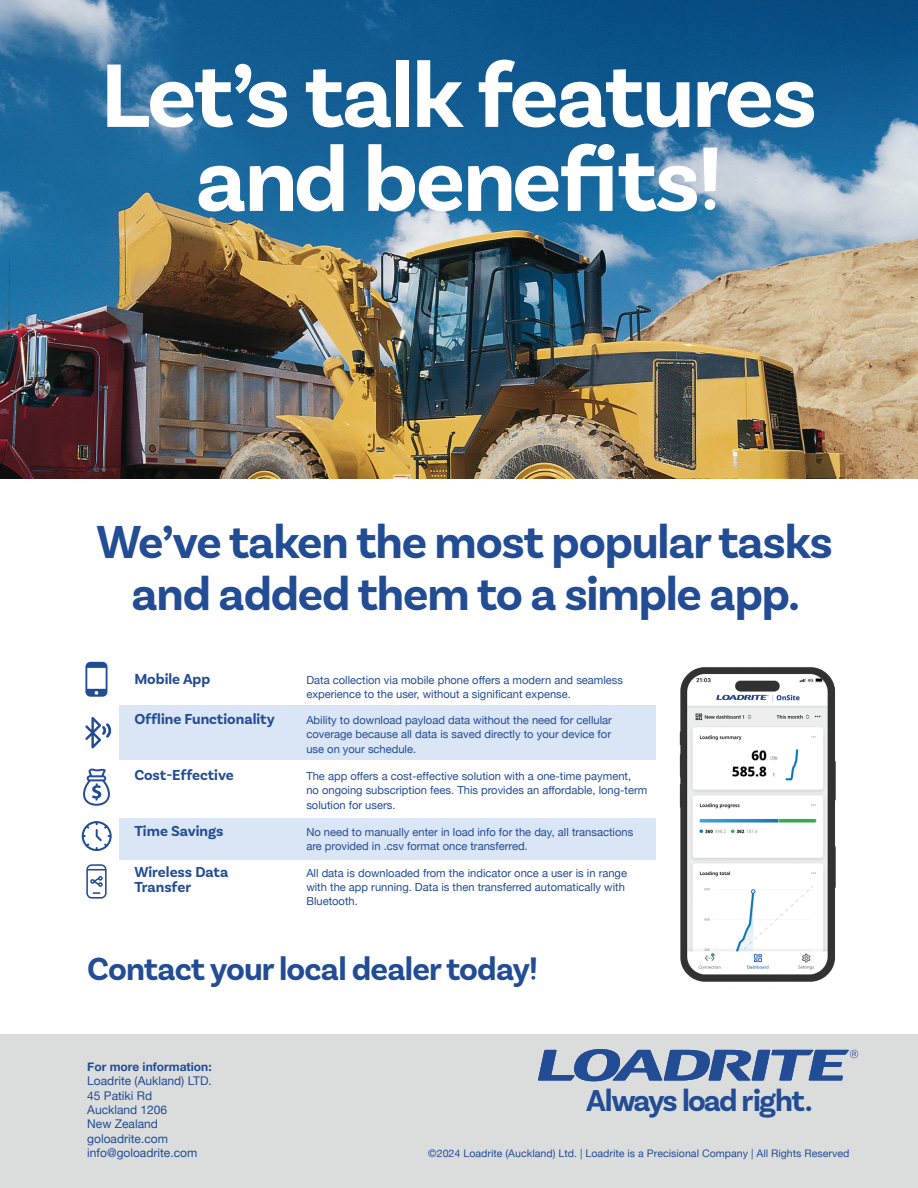
<style>
.page{position:relative;width:918px;height:1188px;background:#fff}
.page>*{position:absolute;margin:0;border:0;box-sizing:border-box;transform-origin:0 0}
.t1{font:700 94.5px/84px "Basic Sans";letter-spacing:-.025em;color:#fff;text-align:center}
.t2{font:700 48.6px/52.3px "Basic Sans";letter-spacing:-.025em;color:#224c94;text-align:center}
.t3{font:700 33.6px "Basic Sans";letter-spacing:-.025em;color:#224c94}
.t4{font:700 31.65px "Basic Sans";letter-spacing:-.06em;color:#224c94}
.t5{font:700 15.3px/15.3px "Basic Sans";color:#224c94}
.t6{font:12px/14.4px "Helvetica Neue";color:#224c94}
.t7{font:700 12px "Helvetica Neue";color:#224c94}
.t8{font:11.1px/14.2px "Helvetica Neue";color:#224c94}
.t9{font:10.5px "Helvetica Neue";color:#224c94}
</style>
<div class="page">
<div style="left:0;top:1035px;width:918px;height:153px;background:#dbdddd"></div>
<img style="left:0;top:0;width:918px;height:478px">
<div style="left:119px;top:705px;width:537px;height:55px;background:#dae6f5"></div>
<div style="left:119px;top:818px;width:537px;height:42px;background:#dae6f5"></div>
<svg style="left:538px;top:1049px;width:320px;height:32px"></svg>
<img style="left:679px;top:667px;width:157px;height:315px">
<svg style="left:85px;top:717px;width:27px;height:31px"></svg>
<svg style="left:85px;top:662px;width:22px;height:35px"></svg>
<svg style="left:83px;top:768px;width:27px;height:38px"></svg>
<svg style="left:82px;top:821px;width:30px;height:30px"></svg>
<svg style="left:86px;top:864px;width:21px;height:35px"></svg>
<h1 class="t1" style="left:101px;top:54px;width:718px">Let’s talk features and benefits!</h1>
<h2 class="t2" style="left:97px;top:516px;width:738px">We’ve taken the most popular tasks and added them to a simple app.</h2>
<h3 class="t5" style="left:134px;top:671px;width:77px">Mobile App</h3>
<p class="t8" style="left:306px;top:674px;width:318px">Data collection via mobile phone offers a modern and seamless experience to the user, without a significant expense.</p>
<h3 class="t5" style="left:134px;top:712px;width:142px">Offline Functionality</h3>
<p class="t8" style="left:306px;top:714px;width:307px;text-align:justify">Ability to download payload data without the need for cellular coverage because all data is saved directly to your device for use on your schedule.</p>
<h3 class="t5" style="left:134px;top:768px;width:101px">Cost-Effective</h3>
<p class="t8" style="left:306px;top:770px;width:342px">The app offers a cost-effective solution with a one-time payment,<br>no ongoing subscription fees. This provides an affordable, long-term solution for users.</p>
<h3 class="t5" style="left:134px;top:823px;width:91px">Time Savings</h3>
<p class="t8" style="left:306px;top:826px;width:328px">No need to manually enter in load info for the day, all transactions are provided in .csv format once transferred.</p>
<h3 class="t5" style="left:134px;top:864px;width:96px">Wireless Data<br>Transfer</h3>
<p class="t8" style="left:306px;top:867px;width:322px">All data is downloaded from the indicator once a user is in range with the app running. Data is then transferred automatically with<br>Bluetooth.</p>
<h3 class="t3" style="left:87px;top:949px;width:452px">Contact your local dealer today!</h3>
<p class="t7" style="left:87px;top:1057px;width:126px">For more information:</p>
<p class="t6" style="left:87px;top:1074px;width:126px">Loadrite (Aukland) LTD.<br>45 Patiki Rd<br>Auckland 1206<br>New Zealand goloadrite.com info@goloadrite.com</p>
<h3 class="t4" style="left:586px;top:1081px;width:228px">Always load right.</h3>
<p class="t9" style="left:429px;top:1142px;width:423px;rotate:1deg">©2024 Loadrite (Auckland) Ltd. | Loadrite is a Precisional Company | All Rights Reserved</p>
</div>
